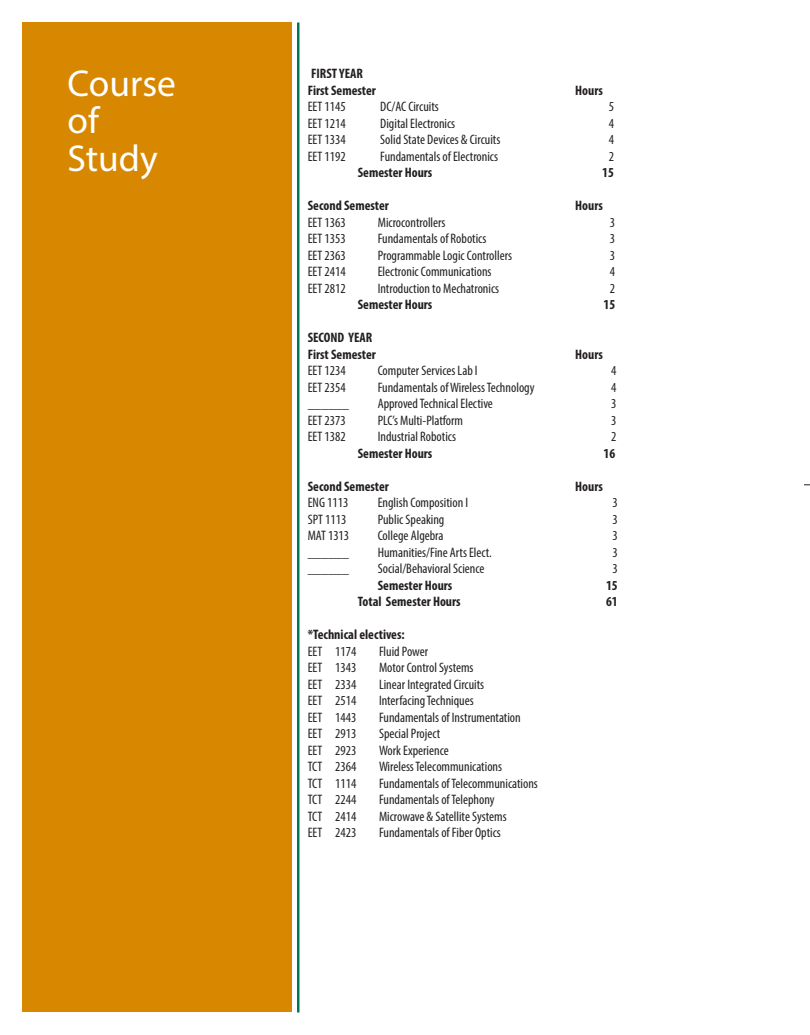
<style>
.page{position:relative;width:810px;height:1035px;background:#fff}
.page>*{position:absolute;margin:0;border:0;box-sizing:border-box;transform-origin:0 0}
.t1{font:37.5px "Myriad Pro";color:#fff}
.course{font:condensed 13.75px "Myriad Pro";color:#231f20}
.course-2{font:700 condensed 13.75px "Myriad Pro";color:#231f20}
</style>
<div class="page">
<div style="left:22px;top:22px;width:270px;height:990px;background:#d78800"></div>
<hr style="left:297px;top:22px;width:3px;height:990px;background:#007754">
<p class="t1" style="left:68px;top:60px;width:110px">Course</p>
<p class="t1" style="left:68px;top:97px;width:33px">of</p>
<p class="t1" style="left:68px;top:135px;width:92px">Study</p>
<p class="course-2" style="left:311px;top:65px;width:53px">FIRST YEAR</p>
<p class="course-2" style="left:308px;top:82px;width:70px">First Semester</p>
<p class="course-2" style="left:575px;top:82px;width:29px">Hours</p>
<p class="course" style="left:308px;top:99px;width:39px">EET 1145</p>
<p class="course" style="left:380px;top:99px;width:60px">DC/AC Circuits</p>
<p class="course" style="left:609px;top:99px;width:7px">5</p>
<p class="course" style="left:308px;top:115px;width:39px">EET 1214</p>
<p class="course" style="left:380px;top:115px;width:76px">Digital Electronics</p>
<p class="course" style="left:609px;top:115px;width:7px">4</p>
<p class="course" style="left:308px;top:132px;width:39px">EET 1334</p>
<p class="course" style="left:380px;top:132px;width:122px">Solid State Devices &amp; Circuits</p>
<p class="course" style="left:609px;top:132px;width:7px">4</p>
<p class="course" style="left:308px;top:148px;width:39px">EET 1192</p>
<p class="course" style="left:380px;top:148px;width:119px">Fundamentals of Electronics</p>
<p class="course" style="left:609px;top:148px;width:7px">2</p>
<p class="course-2" style="left:358px;top:164px;width:76px">Semester Hours</p>
<p class="course-2" style="left:602px;top:164px;width:13px">15</p>
<p class="course-2" style="left:308px;top:197px;width:83px">Second Semester</p>
<p class="course-2" style="left:575px;top:197px;width:29px">Hours</p>
<p class="course" style="left:308px;top:214px;width:39px">EET 1363</p>
<p class="course" style="left:378px;top:214px;width:69px">Microcontrollers</p>
<p class="course" style="left:610px;top:214px;width:7px">3</p>
<p class="course" style="left:308px;top:231px;width:39px">EET 1353</p>
<p class="course" style="left:378px;top:231px;width:110px">Fundamentals of Robotics</p>
<p class="course" style="left:610px;top:231px;width:7px">3</p>
<p class="course" style="left:308px;top:247px;width:39px">EET 2363</p>
<p class="course" style="left:378px;top:247px;width:136px">Programmable Logic Controllers</p>
<p class="course" style="left:610px;top:247px;width:7px">3</p>
<p class="course" style="left:308px;top:264px;width:39px">EET 2414</p>
<p class="course" style="left:378px;top:264px;width:115px">Electronic Communications</p>
<p class="course" style="left:610px;top:264px;width:7px">4</p>
<p class="course" style="left:308px;top:280px;width:39px">EET 2812</p>
<p class="course" style="left:378px;top:280px;width:123px">Introduction to Mechatronics</p>
<p class="course" style="left:610px;top:280px;width:7px">2</p>
<p class="course-2" style="left:358px;top:296px;width:76px">Semester Hours</p>
<p class="course-2" style="left:604px;top:296px;width:13px">15</p>
<p class="course-2" style="left:308px;top:329px;width:66px">SECOND YEAR</p>
<p class="course-2" style="left:308px;top:346px;width:70px">First Semester</p>
<p class="course-2" style="left:575px;top:346px;width:29px">Hours</p>
<p class="course" style="left:308px;top:363px;width:39px">EET 1234</p>
<p class="course" style="left:378px;top:363px;width:101px">Computer Services Lab I</p>
<p class="course" style="left:611px;top:363px;width:7px">4</p>
<p class="course" style="left:308px;top:379px;width:39px">EET 2354</p>
<p class="course" style="left:378px;top:379px;width:158px">Fundamentals of Wireless Technology</p>
<p class="course" style="left:611px;top:379px;width:7px">4</p>
<p class="course" style="left:308px;top:396px;width:43px">______</p>
<p class="course" style="left:378px;top:396px;width:117px">Approved Technical Elective</p>
<p class="course" style="left:611px;top:396px;width:7px">3</p>
<p class="course" style="left:308px;top:412px;width:39px">EET 2373</p>
<p class="course" style="left:378px;top:412px;width:87px">PLC’s Multi-Platform</p>
<p class="course" style="left:611px;top:412px;width:7px">3</p>
<p class="course" style="left:308px;top:429px;width:39px">EET 1382</p>
<p class="course" style="left:378px;top:429px;width:80px">Industrial Robotics</p>
<p class="course" style="left:611px;top:429px;width:7px">2</p>
<p class="course-2" style="left:358px;top:445px;width:76px">Semester Hours</p>
<p class="course-2" style="left:604px;top:445px;width:13px">16</p>
<p class="course-2" style="left:308px;top:478px;width:83px">Second Semester</p>
<p class="course-2" style="left:575px;top:478px;width:29px">Hours</p>
<p class="course" style="left:308px;top:495px;width:42px">ENG 1113</p>
<p class="course" style="left:378px;top:495px;width:92px">English Composition I</p>
<p class="course" style="left:612px;top:495px;width:7px">3</p>
<p class="course" style="left:308px;top:511px;width:40px">SPT 1113</p>
<p class="course" style="left:378px;top:511px;width:68px">Public Speaking</p>
<p class="course" style="left:612px;top:511px;width:7px">3</p>
<p class="course" style="left:308px;top:528px;width:43px">MAT 1313</p>
<p class="course" style="left:378px;top:528px;width:67px">College Algebra</p>
<p class="course" style="left:612px;top:528px;width:7px">3</p>
<p class="course" style="left:308px;top:544px;width:43px">______</p>
<p class="course" style="left:378px;top:544px;width:116px">Humanities/Fine Arts Elect.</p>
<p class="course" style="left:612px;top:544px;width:7px">3</p>
<p class="course" style="left:378px;top:561px;width:108px">Social/Behavioral Science</p>
<p class="course" style="left:612px;top:561px;width:7px">3</p>
<p class="course-2" style="left:378px;top:577px;width:76px">Semester Hours</p>
<p class="course-2" style="left:606px;top:577px;width:13px">15</p>
<p class="course-2" style="left:358px;top:593px;width:104px">Total Semester Hours</p>
<p class="course-2" style="left:606px;top:593px;width:13px">61</p>
<p class="course-2" style="left:308px;top:626px;width:98px">*Technical electives:</p>
<p class="course" style="left:308px;top:643px;width:50px">EET 1174</p>
<p class="course" style="left:379px;top:643px;width:51px">Fluid Power</p>
<p class="course" style="left:308px;top:660px;width:50px">EET 1343</p>
<p class="course" style="left:379px;top:660px;width:96px">Motor Control Systems</p>
<p class="course" style="left:308px;top:676px;width:50px">EET 2334</p>
<p class="course" style="left:379px;top:676px;width:107px">Linear Integrated Circuits</p>
<p class="course" style="left:308px;top:693px;width:50px">EET 2514</p>
<p class="course" style="left:379px;top:693px;width:96px">Interfacing Techniques</p>
<p class="course" style="left:308px;top:709px;width:50px">EET 1443</p>
<p class="course" style="left:379px;top:709px;width:143px">Fundamentals of Instrumentation</p>
<p class="course" style="left:308px;top:726px;width:50px">EET 2913</p>
<p class="course" style="left:379px;top:726px;width:63px">Special Project</p>
<p class="course" style="left:308px;top:742px;width:50px">EET 2923</p>
<p class="course" style="left:379px;top:742px;width:71px">Work Experience</p>
<p class="course" style="left:308px;top:759px;width:50px">TCT 2364</p>
<p class="course" style="left:379px;top:759px;width:125px">Wireless Telecommunications</p>
<p class="course" style="left:308px;top:775px;width:50px">TCT 1114</p>
<p class="course" style="left:379px;top:775px;width:160px">Fundamentals of Telecommunications</p>
<p class="course" style="left:308px;top:792px;width:50px">TCT 2244</p>
<p class="course" style="left:379px;top:792px;width:117px">Fundamentals of Telephony</p>
<p class="course" style="left:308px;top:808px;width:50px">TCT 2414</p>
<p class="course" style="left:379px;top:808px;width:129px">Microwave &amp; Satellite Systems</p>
<p class="course" style="left:308px;top:825px;width:50px">EET 2423</p>
<p class="course" style="left:379px;top:825px;width:123px">Fundamentals of Fiber Optics</p>
<p class="course" style="left:308px;top:561px;width:43px">______</p>
</div>
